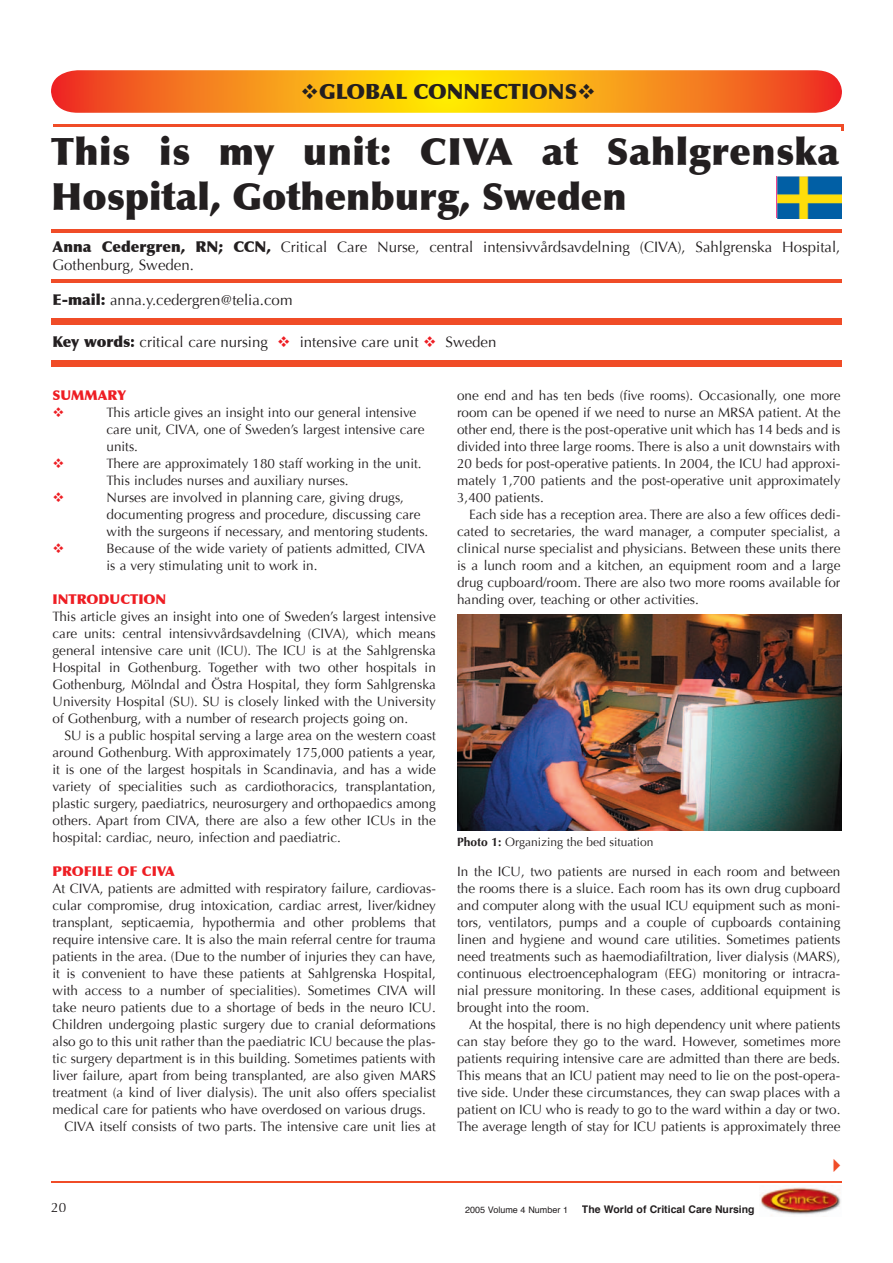
<style>
.page{position:relative;width:893px;height:1263px;background:#fff}
.page>*{position:absolute;margin:0;border:0;box-sizing:border-box;transform-origin:0 0}
.t1{font:900 37.5px/45px "Optima";letter-spacing:.01em;color:#231f20}
.t2{font:900 21px "Optima";color:#231f20}
.t3{font:15px/18px "Optima";color:#231f20}
.t4{font:13.5px/17px "Optima";color:#231f20;text-align:justify}
.t5{font:900 13.5px "Optima";color:#ee1d23}
.t6{font:12px "Optima";color:#231f20}
.t7{font:700 10.5px "Helvetica";color:#231f20}
.t8{font:9px "Helvetica";color:#231f20}
.s1{font-weight:900}
.s2{color:#ee1d23}
.s3{font-weight:700}
</style>
<div class="page">
<div style="left:53px;top:124px;width:790px;height:6px;background:#f04c27"></div>
<hr style="left:51px;top:1181px;width:791px;height:2px;background:#f04c27">
<img style="left:760px;top:1187px;width:81px;height:29px">
<svg style="left:51px;top:70px;width:791px;height:43px;background:#f7951d"></svg>
<div style="left:50px;top:127px;width:791px;height:96px;background:#fff"></div>
<hr style="left:51px;top:229px;width:791px;height:3px;background:#f04c27">
<hr style="left:51px;top:280px;width:791px;height:3px;background:#f04c27">
<div style="left:51px;top:319px;width:791px;height:6px;background:#f04c27"></div>
<div style="left:51px;top:360px;width:791px;height:6px;background:#f04c27"></div>
<svg style="left:776px;top:177px;width:2px;height:41px"></svg>
<img style="left:778px;top:177px;width:64px;height:41px">
<img style="left:457px;top:614px;width:385px;height:216px">
<h2 class="t2" style="left:300px;top:79px;width:297px">❖GLOBAL CONNECTIONS❖</h2>
<h1 class="t1" style="left:51px;top:129px;width:789px">This is my unit: CIVA at Sahlgrenska<br>Hospital, Gothenburg, Sweden</h1>
<p class="t3" style="left:53px;top:238px;width:789px"><span class="s1">Anna Cedergren, RN; CCN,</span> Critical Care Nurse, central intensivvårdsavdelning (CIVA), Sahlgrenska Hospital,<br>Gothenburg, Sweden.</p>
<p class="t3" style="left:53px;top:291px;width:241px"><span class="s1">E-mail:</span> anna.y.cedergren@telia.com</p>
<p class="t3" style="left:53px;top:333px;width:445px"><span class="s1">Key words:</span> critical care nursing <span class="s2">❖</span> intensive care unit <span class="s2">❖</span> Sweden</p>
<p class="t5" style="left:53px;top:387px;width:75px">SUMMARY</p>
<p class="t4" style="left:107px;top:404px;width:320px;text-align:left">This article gives an insight into our general intensive care unit, CIVA, one of Sweden’s largest intensive care units.</p>
<p class="t4" style="left:107px;top:455px;width:317px">There are approximately 180 staff working in the unit.<br>This includes nurses and auxiliary nurses.</p>
<p class="t4" style="left:107px;top:489px;width:323px;text-align:left">Nurses are involved in planning care, giving drugs, documenting progress and procedure, discussing care with the surgeons if necessary, and mentoring students.</p>
<p class="t4" style="left:107px;top:540px;width:320px">Because of the wide variety of patients admitted, CIVA is a very stimulating unit to work in.</p>
<p class="t5" style="left:53px;top:591px;width:115px">INTRODUCTION</p>
<p class="t4" style="left:53px;top:608px;width:385px">This article gives an insight into one of Sweden’s largest intensive care units: central intensivvårdsavdelning (CIVA), which means general intensive care unit (ICU). The ICU is at the Sahlgrenska Hospital in Gothenburg. Together with two other hospitals in Gothenburg, Mölndal and Östra Hospital, they form Sahlgrenska University Hospital (SU). SU is closely linked with the University of Gothenburg, with a number of research projects going on.</p>
<p class="t4" style="left:53px;top:727px;width:385px;text-indent:12px">SU is a public hospital serving a large area on the western coast around Gothenburg. With approximately 175,000 patients a year, it is one of the largest hospitals in Scandinavia, and has a wide variety of specialities such as cardiothoracics, transplantation, plastic surgery, paediatrics, neurosurgery and orthopaedics among others. Apart from CIVA, there are also a few other ICUs in the hospital: cardiac, neuro, infection and paediatric.</p>
<p class="t5" style="left:53px;top:863px;width:124px">PROFILE OF CIVA</p>
<p class="t4" style="left:53px;top:880px;width:385px">At CIVA, patients are admitted with respiratory failure, cardiovas-</p>
<p class="t4" style="left:53px;top:897px;width:385px">cular compromise, drug intoxication, cardiac arrest, liver/kidney</p>
<p class="t4" style="left:53px;top:914px;width:385px">transplant, septicaemia, hypothermia and other problems that</p>
<p class="t4" style="left:53px;top:931px;width:385px">require intensive care. It is also the main referral centre for trauma</p>
<p class="t4" style="left:53px;top:948px;width:385px">patients in the area. (Due to the number of injuries they can have,</p>
<p class="t4" style="left:53px;top:965px;width:385px">it is convenient to have these patients at Sahlgrenska Hospital,</p>
<p class="t4" style="left:53px;top:982px;width:385px">with access to a number of specialities). Sometimes CIVA will</p>
<p class="t4" style="left:53px;top:999px;width:385px">take neuro patients due to a shortage of beds in the neuro ICU.</p>
<p class="t4" style="left:53px;top:1016px;width:385px">Children undergoing plastic surgery due to cranial deformations</p>
<p class="t4" style="left:53px;top:1033px;width:385px">also go to this unit rather than the paediatric ICU because the plas-</p>
<p class="t4" style="left:53px;top:1050px;width:385px">tic surgery department is in this building. Sometimes patients with</p>
<p class="t4" style="left:53px;top:1067px;width:385px">liver failure, apart from being transplanted, are also given MARS</p>
<p class="t4" style="left:53px;top:1084px;width:385px">treatment (a kind of liver dialysis). The unit also offers specialist</p>
<p class="t4" style="left:53px;top:1101px;width:375px">medical care for patients who have overdosed on various drugs.</p>
<p class="t4" style="left:65px;top:1118px;width:373px">CIVA itself consists of two parts. The intensive care unit lies at</p>
<p class="t4" style="left:457px;top:387px;width:385px">one end and has ten beds (five rooms). Occasionally, one more room can be opened if we need to nurse an MRSA patient. At the other end, there is the post-operative unit which has 14 beds and is divided into three large rooms. There is also a unit downstairs with 20 beds for post-operative patients. In 2004, the ICU had approxi&shy;mately 1,700 patients and the post-operative unit approximately 3,400 patients.</p>
<p class="t4" style="left:457px;top:506px;width:385px;text-indent:12px">Each side has a reception area. There are also a few offices dedi&shy;cated to secretaries, the ward manager, a computer specialist, a clinical nurse specialist and physicians. Between these units there is a lunch room and a kitchen, an equipment room and a large drug cupboard/room. There are also two more rooms available for handing over, teaching or other activities.</p>
<p class="t6" style="left:457px;top:835px;width:198px"><span class="s3">Photo 1:</span> Organizing the bed situation</p>
<p class="t4" style="left:457px;top:863px;width:385px">In the ICU, two patients are nursed in each room and between the rooms there is a sluice. Each room has its own drug cupboard and computer along with the usual ICU equipment such as moni&shy;tors, ventilators, pumps and a couple of cupboards containing linen and hygiene and wound care utilities. Sometimes patients need treatments such as haemodiafiltration, liver dialysis (MARS), continuous electroencephalogram (EEG) monitoring or intracra&shy;nial pressure monitoring. In these cases, additional equipment is brought into the room.</p>
<p class="t4" style="left:457px;top:1016px;width:385px;text-indent:12px">At the hospital, there is no high dependency unit where patients can stay before they go to the ward. However, sometimes more patients requiring intensive care are admitted than there are beds.<br>This means that an ICU patient may need to lie on the post-opera&shy;tive side. Under these circumstances, they can swap places with a patient on ICU who is ready to go to the ward within a day or two.<br>The average length of stay for ICU patients is approximately three</p>
<p class="t4" style="left:51px;top:1199px;width:17px">20</p>
<p class="t8" style="left:465px;top:1206px;width:105px">2005 Volume 4 Number 1</p>
<p class="t7" style="left:582px;top:1204px;width:174px">The World of Critical Care Nursing</p>
</div>
